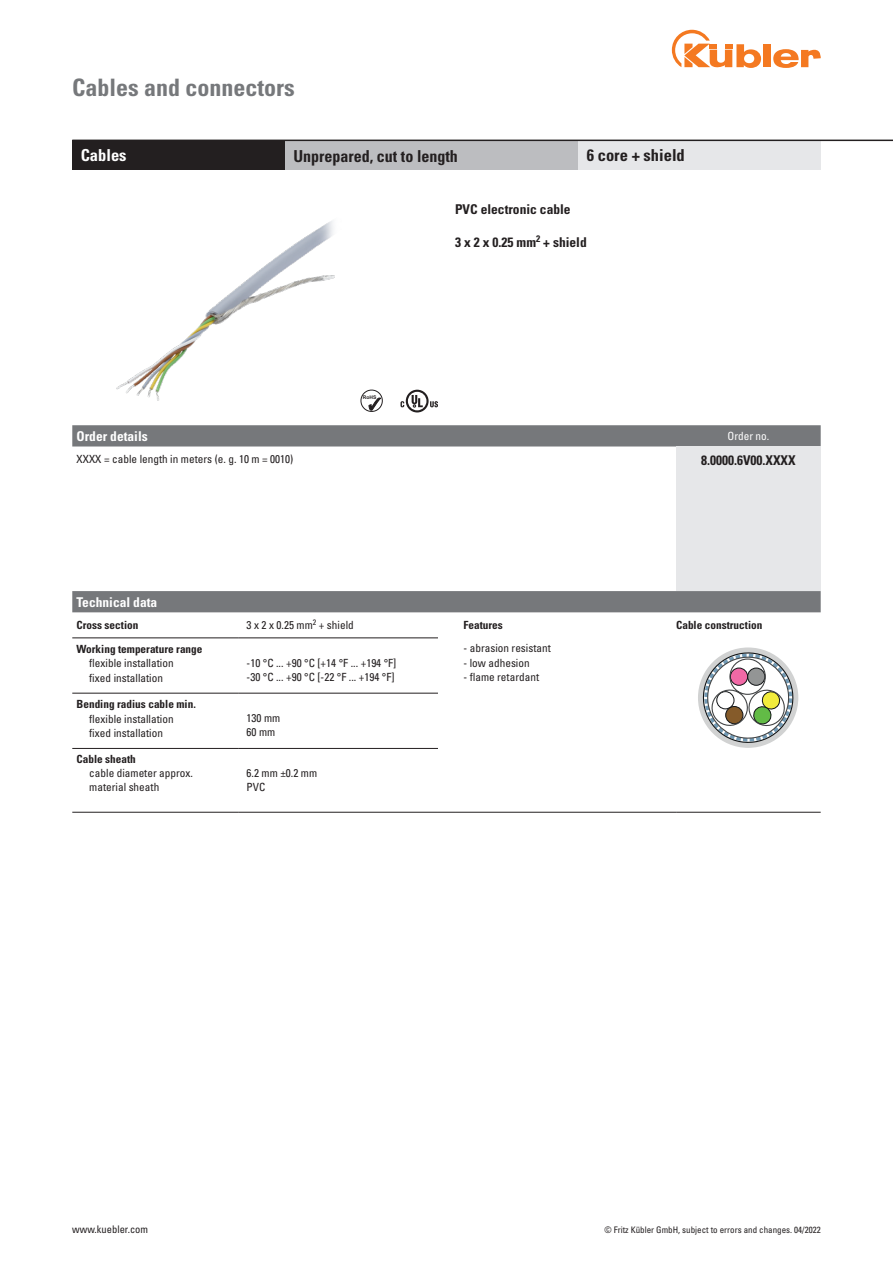
<style>
.page{position:relative;width:893px;height:1263px;background:#fff}
.page>*{position:absolute;margin:0;border:0;box-sizing:border-box;transform-origin:0 0}
.Kapitel{font:700 condensed 24px "Univers";color:#76787b}
.t1{font:700 condensed 16.5px "Univers";color:#231f20}
.Bestellschlüssel{font:700 condensed 16.5px "Univers LT Std";color:#231f20}
.Bestellschlüssel-2{font:700 condensed 16.5px "Univers LT Std";color:#fff}
.Bestellschlüssel-3{font:700 condensed 13.5px "Univers LT Std";color:#231f20}
.Bestellschlüssel-4{font:700 condensed 13.5px "Univers";color:#fff}
.Bestellschlüssel-5{font:700 condensed 13.5px "Univers LT Std";color:#fff}
.technisch-linie-schw{font:condensed 11.25px/14.2px "Univers LT Std";color:#231f20}
.Bestellschlüssel-6{font:condensed 11.25px "Univers LT Std";color:#231f20}
.Fußnote{font:condensed 11.25px "Univers LT Std";color:#231f20}
.technisch-linie-schw-2{font:700 condensed 11.25px "Univers LT Std";color:#231f20}
.Bestellschlüssel-7{font:700 condensed 11.25px "Univers LT Std";color:#231f20}
.Bestellschlüssel-8{font:condensed 11.25px "Univers LT Std";color:#fff}
.t2{font:condensed 10.5px "Univers LT Std";color:#231f20}
.t3{font:condensed 9px "Univers LT Std";color:#231f20}
.t4{font:700 5.1px "Arial";color:#231f20}
.s1{font-weight:700}
</style>
<div class="page">
<div style="left:763px;top:44px;width:8px;height:23px;background:#f47921"></div>
<svg style="left:773px;top:49px;width:48px;height:19px"></svg>
<svg style="left:672px;top:30px;width:89px;height:38px"></svg>
<svg style="left:400px;top:390px;width:38px;height:22px"></svg>
<svg style="left:361px;top:390px;width:22px;height:22px"></svg>
<svg style="left:698px;top:647px;width:100px;height:101px"></svg>
<div style="left:72px;top:425px;width:749px;height:21px;background:#76787b"></div>
<div style="left:676px;top:446px;width:145px;height:145px;background:#e6e7e9"></div>
<div style="left:72px;top:140px;width:213px;height:30px;background:#231f20"></div>
<div style="left:285px;top:140px;width:293px;height:30px;background:#bcbdc0"></div>
<div style="left:578px;top:140px;width:243px;height:30px;background:#e6e7e9"></div>
<img style="left:116px;top:221px;width:219px;height:180px">
<div style="left:72px;top:591px;width:749px;height:21px;background:#76787b"></div>
<hr style="left:72px;top:638px;width:166px;height:1px;background:#231f20">
<hr style="left:238px;top:638px;width:200px;height:1px;background:#231f20">
<hr style="left:72px;top:693px;width:166px;height:1px;background:#231f20">
<hr style="left:238px;top:693px;width:200px;height:1px;background:#231f20">
<hr style="left:72px;top:748px;width:166px;height:1px;background:#231f20">
<hr style="left:238px;top:748px;width:200px;height:1px;background:#231f20">
<hr style="left:72px;top:812px;width:166px;height:1px;background:#231f20">
<hr style="left:238px;top:812px;width:200px;height:1px;background:#231f20">
<svg style="left:438px;top:812px;width:17px;height:1px"></svg>
<hr style="left:455px;top:812px;width:221px;height:1px;background:#231f20">
<hr style="left:676px;top:812px;width:145px;height:1px;background:#231f20">
<hr style="left:72px;top:140px;width:821px;height:1px;background:#231f20">
<p class="Kapitel" style="left:72px;top:72px;width:224px">Cables and connectors</p>
<p class="Bestellschlüssel-2" style="left:81px;top:145px;width:47px">Cables</p>
<p class="t1" style="left:293px;top:146px;width:166px">Unprepared, cut to length</p>
<p class="Bestellschlüssel" style="left:587px;top:145px;width:100px">6 core + shield</p>
<p class="t4" style="left:363px;top:394px;width:15px">RoHS</p>
<p class="Bestellschlüssel-3" style="left:455px;top:201px;width:117px">PVC electronic cable</p>
<p class="Bestellschlüssel-3" style="left:455px;top:234px;width:133px">3 x 2 x 0.25 mm<sup>2</sup> + shield</p>
<p class="Bestellschlüssel-5" style="left:77px;top:428px;width:73px">Order details</p>
<p class="Bestellschlüssel-8" style="left:727px;top:429px;width:43px">Order no.</p>
<p class="Fußnote" style="left:77px;top:452px;width:218px">XXXX = cable length in meters (e. g. 10 m = 0010)</p>
<p class="Bestellschlüssel-3" style="left:701px;top:452px;width:96px">8.0000.6V00.XXXX</p>
<p class="Bestellschlüssel-4" style="left:77px;top:594px;width:82px">Technical data</p>
<p class="technisch-linie-schw-2" style="left:77px;top:618px;width:63px">Cross section</p>
<p class="Bestellschlüssel-6" style="left:247px;top:618px;width:109px">3 x 2 x 0.25 mm<sup>2</sup> + shield</p>
<p class="technisch-linie-schw-2" style="left:463px;top:618px;width:41px">Features</p>
<p class="technisch-linie-schw-2" style="left:676px;top:618px;width:88px">Cable construction</p>
<p class="technisch-linie-schw" style="left:89px;top:642px;width:115px;text-indent:-13px"><span class="s1">Working temperature range </span>flexible installation<br>fixed installation</p>
<p class="technisch-linie-schw" style="left:463px;top:641px;width:89px">- abrasion resistant</p>
<p class="technisch-linie-schw" style="left:463px;top:655px;width:68px">- low adhesion</p>
<p class="technisch-linie-schw" style="left:463px;top:670px;width:77px">- flame retardant</p>
<p class="Bestellschlüssel-6" style="left:247px;top:655px;width:151px">-10 °C ... +90 °C [+14 °F ... +194 °F]</p>
<p class="Bestellschlüssel-6" style="left:247px;top:670px;width:149px">-30 °C ... +90 °C [-22 °F ... +194 °F]</p>
<p class="technisch-linie-schw" style="left:89px;top:697px;width:108px;text-indent:-13px"><span class="s1">Bending radius cable min. </span>flexible installation fixed installation</p>
<p class="Bestellschlüssel-7" style="left:77px;top:752px;width:61px">Cable sheath</p>
<p class="technisch-linie-schw" style="left:89px;top:766px;width:105px">cable diameter approx.</p>
<p class="technisch-linie-schw" style="left:89px;top:780px;width:71px">material sheath</p>
<p class="Bestellschlüssel-6" style="left:247px;top:711px;width:35px">130 mm</p>
<p class="technisch-linie-schw" style="left:247px;top:725px;width:30px">60 mm</p>
<p class="Bestellschlüssel-6" style="left:247px;top:766px;width:72px">6.2 mm ±0.2 mm</p>
<p class="Bestellschlüssel-6" style="left:247px;top:780px;width:20px">PVC</p>
<p class="t2" style="left:72px;top:1223px;width:77px">www.kuebler.com</p>
<p class="t3" style="left:605px;top:1224px;width:218px">© Fritz Kübler GmbH, subject to errors and changes. 04/2022</p>
</div>
